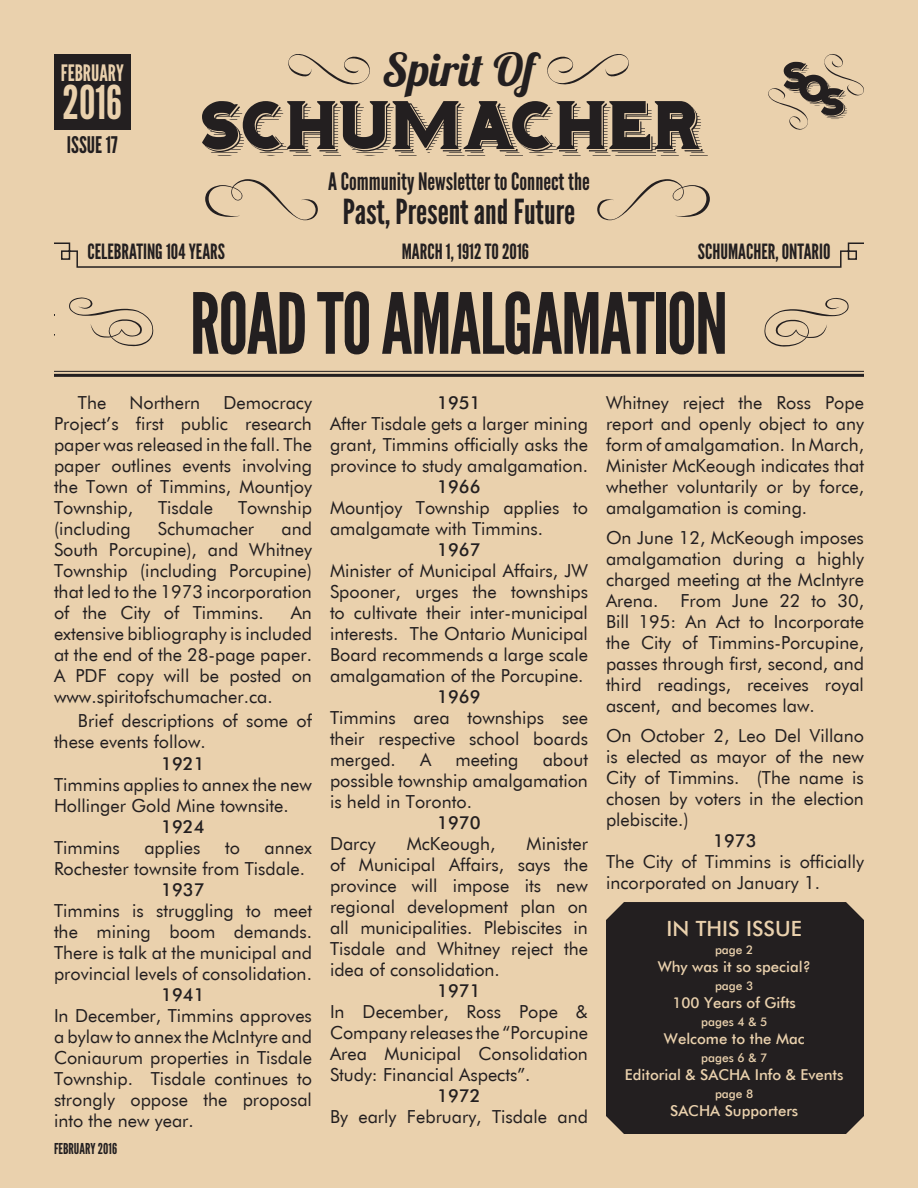
<style>
.page{position:relative;width:918px;height:1188px;background:#ead1ad}
.page>*{position:absolute;margin:0;border:0;box-sizing:border-box;transform-origin:0 0}
.t1{font:84px "League Gothic";letter-spacing:-.02em;color:#231f20}
.t2{font:59.85px "Hominis";letter-spacing:-.06em;color:#231f20}
.t3{font:46.5px "League Gothic";color:#ead1ad}
.t4{font:45.3px "Lobster 1.4";color:#231f20}
.t5{font:34.5px "League Gothic";color:#231f20}
.t6{font:24px "League Gothic";color:#231f20}
.t7{font:22.95px "League Gothic";color:#231f20}
.t8{font:22.65px "League Gothic";color:#ead1ad}
.t9{font:21px "League Gothic";color:#231f20}
.t10{font:500 21px "Futura BT";color:#ead1ad}
.t11{font:18px/21px "Futura BT";color:#231f20;text-align:justify}
.t12{font:500 18px "Futura BT";color:#231f20}
.t13{font:500 15px "Futura BT";color:#ead1ad}
.t14{font:15px "League Gothic";color:#231f20}
.t15{font:500 12px "Futura BT";color:#ead1ad}
</style>
<div class="page">
<svg style="left:54px;top:242px;width:810px;height:26px"></svg>
<svg style="left:205px;top:179px;width:113px;height:41px"></svg>
<svg style="left:597px;top:179px;width:113px;height:41px"></svg>
<svg style="left:288px;top:54px;width:82px;height:31px"></svg>
<svg style="left:547px;top:54px;width:82px;height:31px"></svg>
<hr style="left:54px;top:371px;width:810px;height:1px;background:#231f20">
<hr style="left:54px;top:374px;width:810px;height:3px;background:#231f20">
<div style="left:54px;top:54px;width:76px;height:76px;background:#231f20"></div>
<svg style="left:768px;top:54px;width:96px;height:76px"></svg>
<svg style="left:69px;top:297px;width:84px;height:49px"></svg>
<svg style="left:764px;top:298px;width:85px;height:49px"></svg>
<div style="left:606px;top:902px;width:258px;height:232px;background:#231f20"></div>
<p class="t8" style="left:61px;top:60px;width:64px">FEBRUARY</p>
<p class="t3" style="left:63px;top:76px;width:61px">2016</p>
<p class="t7" style="left:67px;top:131px;width:52px">ISSUE 17</p>
<p class="t4" style="left:382px;top:40px;width:155px">Spirit Of</p>
<p class="t2" style="left:201px;top:101px;width:510px">SCHUMACHER</p>
<p class="t6" style="left:328px;top:167px;width:263px">A Community Newsletter to Connect the</p>
<p class="t5" style="left:343px;top:192px;width:234px">Past, Present and Future</p>
<p class="t9" style="left:87px;top:240px;width:139px">CELEBRATING 104 YEARS</p>
<p class="t9" style="left:402px;top:240px;width:129px">MARCH 1, 1912 TO 2016</p>
<p class="t9" style="left:698px;top:240px;width:134px">SCHUMACHER, ONTARIO</p>
<p class="t1" style="left:190px;top:276px;width:540px">ROAD TO AMALGAMATION</p>
<p class="t11" style="left:78px;top:392px;width:30px">The</p>
<p class="t11" style="left:130px;top:392px;width:72px">Northern</p>
<p class="t11" style="left:54px;top:392px;width:260px;text-indent:170px">Democracy Project’s first public research paper was released in the fall. The paper outlines events involving the Town of Timmins, Mountjoy Township,</p>
<p class="t11" style="left:158px;top:497px;width:56px">Tisdale</p>
<p class="t11" style="left:238px;top:497px;width:75px">Township</p>
<p class="t11" style="left:54px;top:518px;width:260px;text-indent:227px">and South Porcupine), and Whitney Township (including Porcupine) that led to the 1973 incorporation of the City of Timmins.</p>
<p class="t11" style="left:54px;top:518px;width:78px">(including</p>
<p class="t11" style="left:158px;top:518px;width:98px">Schumacher</p>
<p class="t11" style="left:54px;top:602px;width:260px;text-indent:237px">An extensive bibliography is included at the end of the 28-page paper.<br>A PDF copy will be posted on www.spiritofschumacher.ca.</p>
<p class="t11" style="left:54px;top:710px;width:259px;text-indent:24px">Brief descriptions of some of these events follow.</p>
<p class="t12" style="left:161px;top:753px;width:45px">1921</p>
<p class="t11" style="left:54px;top:774px;width:259px">Timmins applies to annex the new<br>Hollinger Gold Mine townsite.</p>
<p class="t12" style="left:161px;top:816px;width:45px">1924</p>
<p class="t11" style="left:54px;top:837px;width:67px">Timmins</p>
<p class="t11" style="left:144px;top:837px;width:58px">applies</p>
<p class="t11" style="left:225px;top:837px;width:16px">to</p>
<p class="t11" style="left:54px;top:837px;width:259px;text-indent:211px">annex<br>Rochester townsite from Tisdale.</p>
<p class="t12" style="left:161px;top:879px;width:45px">1937</p>
<p class="t11" style="left:54px;top:900px;width:260px">Timmins is struggling to meet the mining boom demands.<br>There is talk at the municipal and provincial levels of consolidation.</p>
<p class="t12" style="left:161px;top:984px;width:45px">1941</p>
<p class="t11" style="left:54px;top:1005px;width:260px">In December, Timmins approves a bylaw to annex the McIntyre and Coniaurum properties in Tisdale Township. Tisdale continues to strongly oppose the proposal into the new year.</p>
<p class="t14" style="left:54px;top:1141px;width:65px">FEBRUARY 2016</p>
<p class="t12" style="left:437px;top:391px;width:45px">1951</p>
<p class="t11" style="left:330px;top:413px;width:260px">After Tisdale gets a larger mining grant, Timmins officially asks the province to study amalgamation.</p>
<p class="t12" style="left:437px;top:475px;width:45px">1966</p>
<p class="t11" style="left:330px;top:497px;width:260px">Mountjoy Township applies to amalgamate with Timmins.</p>
<p class="t12" style="left:437px;top:538px;width:45px">1967</p>
<p class="t11" style="left:330px;top:560px;width:259px">Minister of Municipal Affairs, JW Spooner, urges the townships to cultivate their inter-municipal interests. The Ontario Municipal Board recommends a large scale amalgamation of the Porcupine.</p>
<p class="t12" style="left:437px;top:685px;width:45px">1969</p>
<p class="t11" style="left:330px;top:707px;width:260px">Timmins area townships see their respective school boards merged.</p>
<p class="t11" style="left:330px;top:749px;width:260px;text-indent:213px">about possible township amalgamation is held in Toronto.</p>
<p class="t12" style="left:437px;top:811px;width:45px">1970</p>
<p class="t11" style="left:330px;top:833px;width:47px">Darcy</p>
<p class="t11" style="left:407px;top:833px;width:90px">McKeough,</p>
<p class="t11" style="left:420px;top:749px;width:13px">A</p>
<p class="t11" style="left:455px;top:749px;width:65px">meeting</p>
<p class="t11" style="left:330px;top:833px;width:260px;text-indent:197px">Minister of Municipal Affairs, says the province will impose its new regional development plan on all municipalities. Plebiscites in Tisdale and Whitney reject the idea of consolidation.</p>
<p class="t12" style="left:437px;top:979px;width:45px">1971</p>
<p class="t11" style="left:330px;top:1001px;width:260px">In December, Ross Pope &amp; Company releases the “Porcupine Area Municipal Consolidation Study: Financial Aspects”.</p>
<p class="t12" style="left:437px;top:1084px;width:45px">1972</p>
<p class="t11" style="left:330px;top:1106px;width:260px">By early February, Tisdale and</p>
<p class="t11" style="left:606px;top:392px;width:260px">Whitney reject the Ross Pope report and openly object to any form of amalgamation. In March, Minister McKeough indicates that whether voluntarily or by force, amalgamation is coming.</p>
<p class="t11" style="left:606px;top:527px;width:260px">On June 12, McKeough imposes amalgamation during a highly charged meeting at the McIntyre Arena. From June 22 to 30, Bill 195: An Act to Incorporate the City of Timmins-Porcupine, passes through first, second, and third readings, receives royal ascent, and becomes law.</p>
<p class="t11" style="left:606px;top:725px;width:259px">On October 2, Leo Del Villano is elected as mayor of the new City of Timmins. (The name is chosen by voters in the election plebiscite.)</p>
<p class="t12" style="left:713px;top:829px;width:45px">1973</p>
<p class="t11" style="left:606px;top:851px;width:259px">The City of Timmins is officially incorporated on January 1.</p>
<p class="t10" style="left:667px;top:916px;width:137px">IN THIS ISSUE</p>
<p class="t15" style="left:715px;top:942px;width:40px">page 2</p>
<p class="t13" style="left:658px;top:958px;width:155px">Why was it so special?</p>
<p class="t15" style="left:715px;top:978px;width:40px">page 3</p>
<p class="t13" style="left:672px;top:994px;width:125px">100 Years of Gifts</p>
<p class="t15" style="left:701px;top:1014px;width:68px">pages 4 &amp; 5</p>
<p class="t13" style="left:664px;top:1030px;width:142px">Welcome to the Mac</p>
<p class="t15" style="left:701px;top:1050px;width:68px">pages 6 &amp; 7</p>
<p class="t13" style="left:625px;top:1066px;width:220px">Editorial &amp; SACHA Info &amp; Events</p>
<p class="t15" style="left:715px;top:1086px;width:40px">page 8</p>
<p class="t13" style="left:670px;top:1102px;width:130px">SACHA Supporters</p>
</div>
